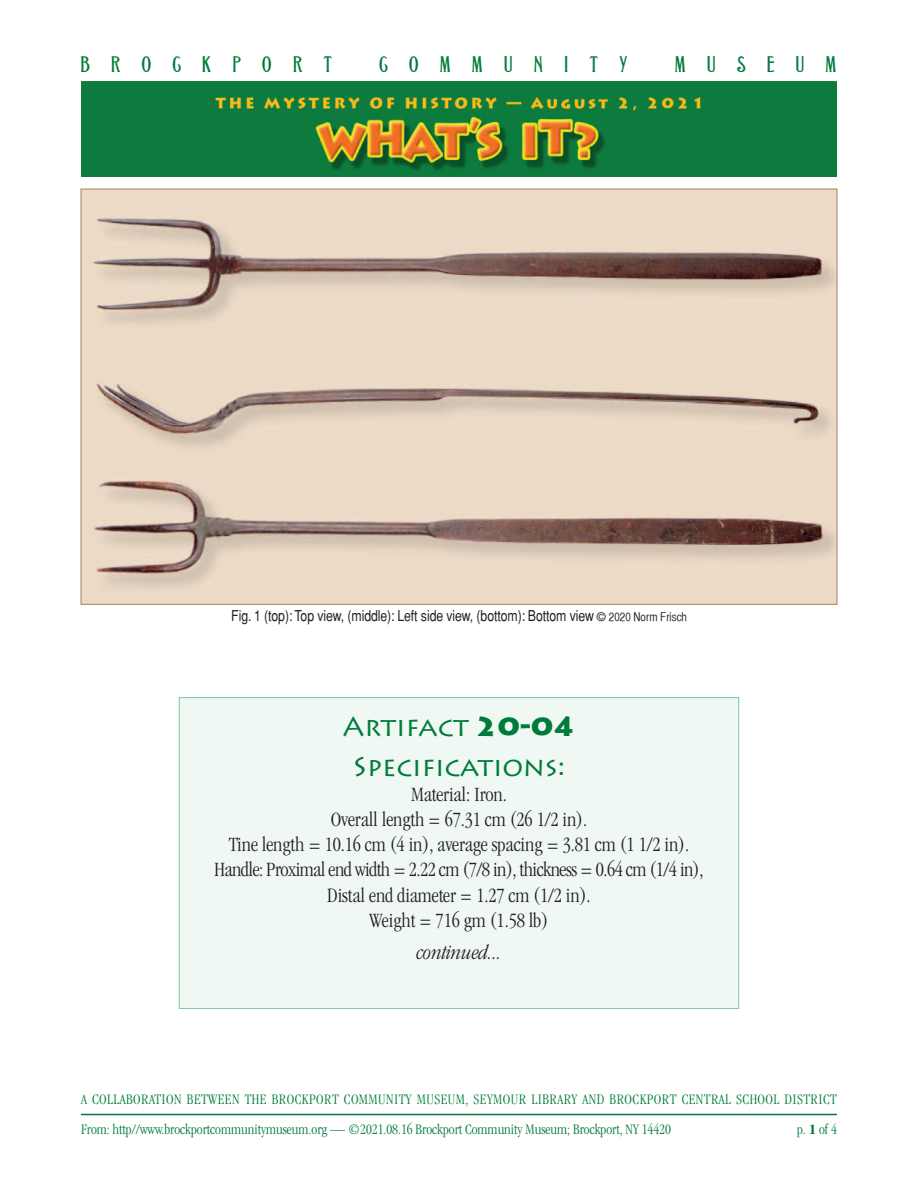
<style>
.page{position:relative;width:918px;height:1188px;background:#fff}
.page>*{position:absolute;margin:0;border:0;box-sizing:border-box;transform-origin:0 0}
.t1{font:27px/39.8px "Lithos Pro";color:#007b3b;text-align:center}
.t2{font:24px "Grant Antique Normal";letter-spacing:.86em;color:#007b3b}
.t3{font:300 condensed 21px/25.2px "Garamond";letter-spacing:-.005em;color:#231f20;text-align:center}
.t4{font:italic 300 condensed 21px "Garamond";letter-spacing:-.005em;color:#231f20}
.t5{font:300 condensed 15px "Garamond";letter-spacing:.03em;color:#007b3b}
.t6{font:300 condensed 15px "Garamond";color:#007b3b}
.t7{font:condensed 15px "Helvetica";letter-spacing:-.005em;color:#231f20}
.s1{font-family:"Helvetica CY Plain";font-stretch:normal;font-size:12px}
.s2{font-weight:900}
.s3{font-weight:700}
</style>
<div class="page">
<hr style="left:81px;top:1114px;width:756px;height:1px;background:#007b3b">
<img style="left:81px;top:82px;width:756px;height:95px">
<div style="left:179px;top:697px;width:560px;height:312px;background:#f0f8f3;border:1px solid #80ca9c"></div>
<img style="left:83px;top:191px;width:752px;height:412px">
<p class="t2" style="left:81px;top:52px;width:253px">BROCKPORT</p>
<p class="t2" style="left:379px;top:52px;width:250px">COMMUNITY</p>
<p class="t2" style="left:675px;top:52px;width:163px">MUSEUM</p>
<p class="t7" style="left:231px;top:607px;width:457px">Fig. 1 (top): Top view, (middle): Left side view, (bottom): Bottom view <span class="s1">© 2020 Norm Frisch</span></p>
<p class="t1" style="left:343px;top:707px;width:234px">Artifact <span class="s2">20-04<br></span>Specifications:</p>
<p class="t3" style="left:215px;top:782px;width:490px">Material: Iron.<br>Overall length = 67.31 cm (26 1/2 in).<br>Tine length = 10.16 cm (4 in), average spacing = 3.81 cm (1 1/2 in).<br>Handle: Proximal end width = 2.22 cm (7/8 in), thickness = 0.64 cm (1/4 in), Distal end diameter = 1.27 cm (1/2 in).<br>Weight = 716 gm (1.58 lb)</p>
<p class="t4" style="left:416px;top:941px;width:87px">continued...</p>
<p class="t5" style="left:81px;top:1091px;width:757px">A COLLABORATION BETWEEN THE BROCKPORT COMMUNITY MUSEUM, SEYMOUR LIBRARY AND BROCKPORT CENTRAL SCHOOL DISTRICT</p>
<p class="t6" style="left:81px;top:1121px;width:591px">From: http//www.brockportcommunitymuseum.org — ©2021.08.16 Brockport Community Museum; Brockport, NY 14420</p>
<p class="t5" style="left:797px;top:1121px;width:41px">p. <span class="s3">1</span> of 4</p>
</div>
